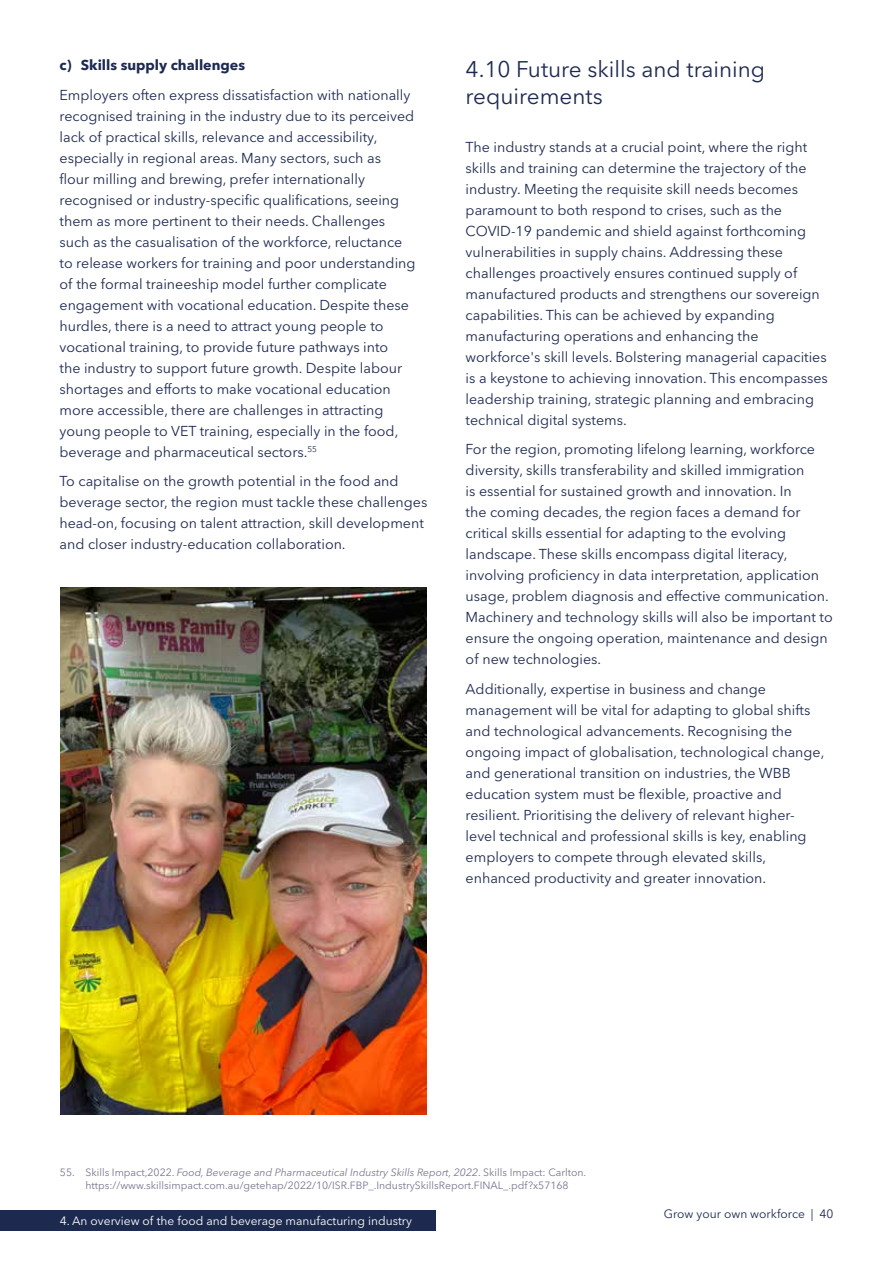
<style>
.page{position:relative;width:893px;height:1263px;background:#fff}
.page>*{position:absolute;margin:0;border:0;box-sizing:border-box;transform-origin:0 0}
.t1{font:22.5px/27px "Avenir Next LT Pro";color:#1d2a50}
.t2{font:14.25px/21px "Avenir Next LT Pro";color:#1d2a50}
.t3{font:700 14.25px "Avenir Next LT Pro";color:#1d2a50}
.t4{font:12px "Avenir Next LT Pro";color:#fff}
.t5{font:12px "Avenir Next LT Pro";color:#1d2a50}
.t6{font:10.5px/13.5px "Avenir Next LT Pro";color:#78768f}
.s1{font-style:italic}
</style>
<div class="page">
<div style="left:0;top:1210px;width:435px;height:21px;background:#1d2a50"></div>
<img style="left:61px;top:588px;width:366px;height:527px">
<p class="t3" style="left:60px;top:57px;width:187px">c) Skills supply challenges</p>
<p class="t2" style="left:60px;top:84px;width:357px">Employers often express dissatisfaction with nationally recognised training in the industry due to its perceived lack of practical skills, relevance and accessibility, especially in regional areas. Many sectors, such as<br>flour milling and brewing, prefer internationally recognised or industry-specific qualifications, seeing them as more pertinent to their needs. Challenges such as the casualisation of the workforce, reluctance to release workers for training and poor understanding of the formal traineeship model further complicate engagement with vocational education. Despite these hurdles, there is a need to attract young people to vocational training, to provide future pathways into<br>the industry to support future growth. Despite labour shortages and efforts to make vocational education more accessible, there are challenges in attracting young people to VET training, especially in the food, beverage and pharmaceutical sectors.<sup>55</sup></p>
<p class="t2" style="left:60px;top:471px;width:369px">To capitalise on the growth potential in the food and beverage sector, the region must tackle these challenges head-on, focusing on talent attraction, skill development and closer industry-education collaboration.</p>
<h1 class="t1" style="left:466px;top:55px;width:301px">4.10 Future skills and training requirements</h1>
<p class="t2" style="left:466px;top:136px;width:364px">The industry stands at a crucial point, where the right skills and training can determine the trajectory of the industry. Meeting the requisite skill needs becomes paramount to both respond to crises, such as the COVID-19 pandemic and shield against forthcoming vulnerabilities in supply chains. Addressing these challenges proactively ensures continued supply of manufactured products and strengthens our sovereign capabilities. This can be achieved by expanding manufacturing operations and enhancing the workforce's skill levels. Bolstering managerial capacities is a keystone to achieving innovation. This encompasses leadership training, strategic planning and embracing technical digital systems.</p>
<p class="t2" style="left:466px;top:439px;width:369px">For the region, promoting lifelong learning, workforce diversity, skills transferability and skilled immigration<br>is essential for sustained growth and innovation. In<br>the coming decades, the region faces a demand for critical skills essential for adapting to the evolving landscape. These skills encompass digital literacy, involving proficiency in data interpretation, application usage, problem diagnosis and effective communication.<br>Machinery and technology skills will also be important to ensure the ongoing operation, maintenance and design of new technologies.</p>
<p class="t2" style="left:466px;top:678px;width:360px">Additionally, expertise in business and change management will be vital for adapting to global shifts and technological advancements. Recognising the ongoing impact of globalisation, technological change, and generational transition on industries, the WBB education system must be flexible, proactive and resilient. Prioritising the delivery of relevant higher&shy;level technical and professional skills is key, enabling employers to compete through elevated skills, enhanced productivity and greater innovation.</p>
<p class="t6" style="left:85px;top:1165px;width:502px;text-indent:-26px">55. Skills Impact,2022. <span class="s1">Food, Beverage and Pharmaceutical Industry Skills Report, 2022</span>. Skills Impact: Carlton. https://www.skillsimpact.com.au/getehap/2022/10/ISR.FBP_.IndustrySkillsReport.FINAL_.pdf?x57168</p>
<p class="t4" style="left:60px;top:1213px;width:354px">4. An overview of the food and beverage manufacturing industry</p>
<p class="t5" style="left:664px;top:1207px;width:171px">Grow your own workforce | 40</p>
</div>
